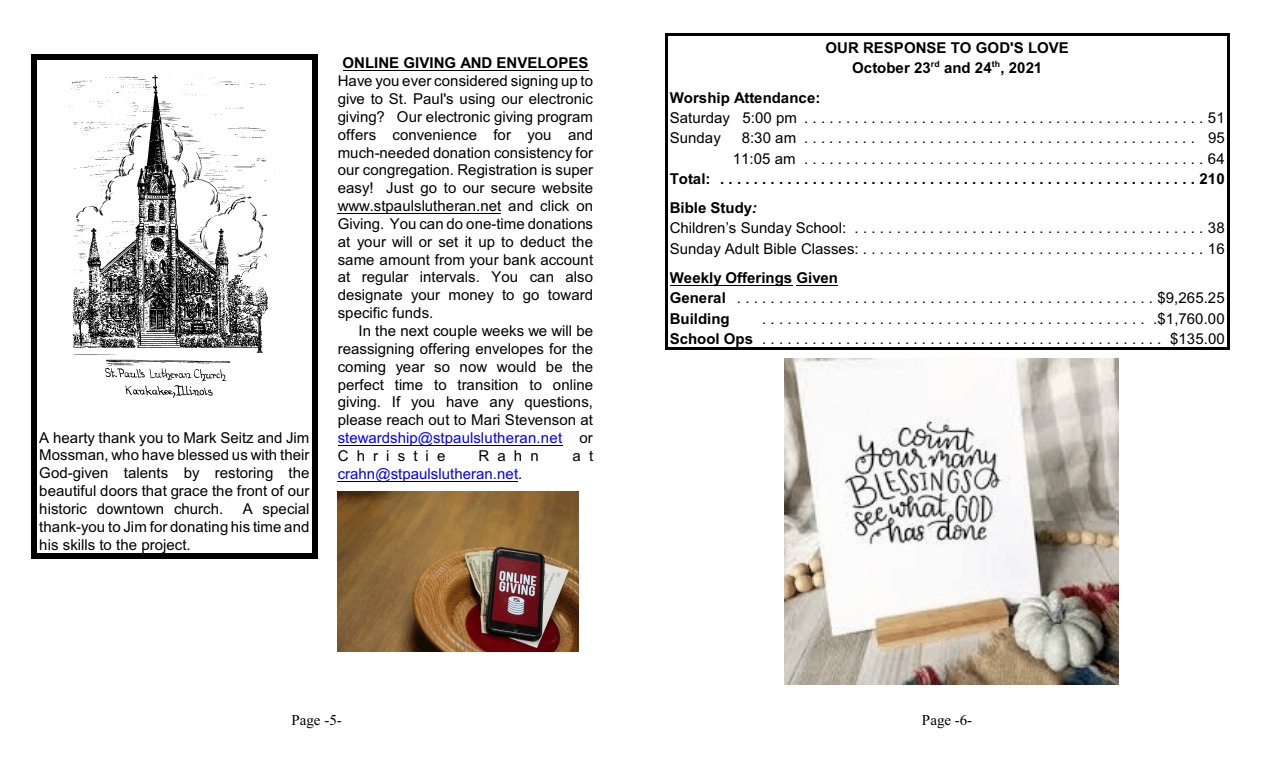
<style>
.page{position:relative;width:1262px;height:765px;background:#fff}
.page>*{position:absolute;margin:0;border:0;box-sizing:border-box;transform-origin:0 0}
.t1{font:15px/17.9px "Arial";letter-spacing:.005em;color:#000;text-align:justify}
.t2{font:700 15px/20.4px "Arial";letter-spacing:.005em;color:#000;text-align:center}
.t3{font:15px "Arial";letter-spacing:.005em;color:#00f}
.t4{font:15px "Times New Roman";color:#000}
.t5{font:700 8.75px "Arial";color:#000}
.s1{color:#00f}
.s2{color:#000}
.s3{font-style:italic}
.s4{font-weight:700}
</style>
<div class="page">
<div style="left:31px;top:54px;width:6px;height:35px;background:#000"></div>
<div style="left:312px;top:54px;width:6px;height:35px;background:#000"></div>
<div style="left:31px;top:54px;width:287px;height:6px;background:#000"></div>
<div style="left:31px;top:77px;width:6px;height:32px;background:#000"></div>
<div style="left:312px;top:77px;width:6px;height:32px;background:#000"></div>
<div style="left:31px;top:97px;width:6px;height:32px;background:#000"></div>
<div style="left:312px;top:97px;width:6px;height:32px;background:#000"></div>
<div style="left:31px;top:117px;width:6px;height:32px;background:#000"></div>
<div style="left:312px;top:117px;width:6px;height:32px;background:#000"></div>
<div style="left:31px;top:138px;width:6px;height:32px;background:#000"></div>
<div style="left:312px;top:138px;width:6px;height:32px;background:#000"></div>
<div style="left:31px;top:158px;width:6px;height:32px;background:#000"></div>
<div style="left:312px;top:158px;width:6px;height:32px;background:#000"></div>
<div style="left:31px;top:178px;width:6px;height:32px;background:#000"></div>
<div style="left:312px;top:178px;width:6px;height:32px;background:#000"></div>
<div style="left:31px;top:199px;width:6px;height:32px;background:#000"></div>
<div style="left:312px;top:199px;width:6px;height:32px;background:#000"></div>
<div style="left:31px;top:219px;width:6px;height:32px;background:#000"></div>
<div style="left:312px;top:219px;width:6px;height:32px;background:#000"></div>
<div style="left:31px;top:239px;width:6px;height:32px;background:#000"></div>
<div style="left:312px;top:239px;width:6px;height:32px;background:#000"></div>
<div style="left:31px;top:259px;width:6px;height:33px;background:#000"></div>
<div style="left:312px;top:259px;width:6px;height:33px;background:#000"></div>
<div style="left:31px;top:280px;width:6px;height:32px;background:#000"></div>
<div style="left:312px;top:280px;width:6px;height:32px;background:#000"></div>
<div style="left:31px;top:300px;width:6px;height:32px;background:#000"></div>
<div style="left:312px;top:300px;width:6px;height:32px;background:#000"></div>
<div style="left:31px;top:321px;width:6px;height:32px;background:#000"></div>
<div style="left:312px;top:321px;width:6px;height:32px;background:#000"></div>
<div style="left:31px;top:341px;width:6px;height:32px;background:#000"></div>
<div style="left:312px;top:341px;width:6px;height:32px;background:#000"></div>
<div style="left:31px;top:361px;width:6px;height:32px;background:#000"></div>
<div style="left:312px;top:361px;width:6px;height:32px;background:#000"></div>
<div style="left:31px;top:381px;width:6px;height:33px;background:#000"></div>
<div style="left:312px;top:381px;width:6px;height:33px;background:#000"></div>
<div style="left:31px;top:402px;width:6px;height:32px;background:#000"></div>
<div style="left:312px;top:402px;width:6px;height:32px;background:#000"></div>
<div style="left:31px;top:422px;width:6px;height:137px;background:#000"></div>
<div style="left:312px;top:422px;width:6px;height:137px;background:#000"></div>
<div style="left:31px;top:553px;width:287px;height:6px;background:#000"></div>
<hr style="left:342px;top:70px;width:246px;height:1px;background:#000">
<hr style="left:338px;top:213px;width:163px;height:1px;background:#000">
<hr style="left:338px;top:445px;width:224px;height:1px;background:#000">
<hr style="left:338px;top:481px;width:180px;height:1px;background:#000">
<img style="left:69px;top:74px;width:206px;height:324px">
<img style="left:337px;top:492px;width:241px;height:160px">
<hr style="left:664px;top:34px;width:3px;height:27px;background:#000">
<hr style="left:1227px;top:34px;width:2px;height:27px;background:#000">
<hr style="left:664px;top:34px;width:565px;height:2px;background:#000">
<hr style="left:664px;top:57px;width:3px;height:33px;background:#000">
<hr style="left:1227px;top:57px;width:2px;height:33px;background:#000">
<hr style="left:664px;top:86px;width:3px;height:25px;background:#000">
<hr style="left:1227px;top:86px;width:2px;height:25px;background:#000">
<hr style="left:664px;top:106px;width:3px;height:25px;background:#000">
<hr style="left:1227px;top:106px;width:2px;height:25px;background:#000">
<hr style="left:664px;top:126px;width:3px;height:25px;background:#000">
<hr style="left:1227px;top:126px;width:2px;height:25px;background:#000">
<hr style="left:664px;top:147px;width:3px;height:25px;background:#000">
<hr style="left:1227px;top:147px;width:2px;height:25px;background:#000">
<hr style="left:664px;top:167px;width:3px;height:34px;background:#000">
<hr style="left:1227px;top:167px;width:2px;height:34px;background:#000">
<hr style="left:664px;top:196px;width:3px;height:25px;background:#000">
<hr style="left:1227px;top:196px;width:2px;height:25px;background:#000">
<hr style="left:664px;top:217px;width:3px;height:25px;background:#000">
<hr style="left:1227px;top:217px;width:2px;height:25px;background:#000">
<hr style="left:664px;top:237px;width:3px;height:34px;background:#000">
<hr style="left:1227px;top:237px;width:2px;height:34px;background:#000">
<hr style="left:664px;top:266px;width:3px;height:25px;background:#000">
<hr style="left:1227px;top:266px;width:2px;height:25px;background:#000">
<hr style="left:664px;top:286px;width:3px;height:25px;background:#000">
<hr style="left:1227px;top:286px;width:2px;height:25px;background:#000">
<hr style="left:664px;top:307px;width:3px;height:25px;background:#000">
<hr style="left:1227px;top:307px;width:2px;height:25px;background:#000">
<hr style="left:664px;top:327px;width:3px;height:23px;background:#000">
<hr style="left:1227px;top:327px;width:2px;height:23px;background:#000">
<hr style="left:664px;top:347px;width:565px;height:3px;background:#000">
<hr style="left:669px;top:285px;width:123px;height:1px;background:#000">
<hr style="left:796px;top:285px;width:42px;height:1px;background:#000">
<img style="left:784px;top:358px;width:333px;height:327px">
<p class="t1" style="left:39px;top:430px;width:272px">A hearty thank you to Mark Seitz and Jim Mossman, who have blessed us with their God-given talents by restoring the beautiful doors that grace the front of our historic downtown church.</p>
<p class="t1" style="left:39px;top:501px;width:272px;text-indent:203px">A special thank-you to Jim for donating his time and his skills to the project.</p>
<p class="t2" style="left:342px;top:54px;width:247px">ONLINE GIVING AND ENVELOPES</p>
<p class="t1" style="left:338px;top:73px;width:257px">Have you ever considered signing up to give to St. Paul's using our electronic giving? Our electronic giving program offers convenience for you and much-needed donation consistency for our congregation. Registration is super easy! Just go to our secure website www.stpaulslutheran.net and click on Giving. You can do one-time donations at your will or set it up to deduct the same amount from your bank account at regular intervals. You can also designate your money to go toward specific funds.</p>
<p class="t1" style="left:338px;top:323px;width:257px;text-indent:21px">In the next couple weeks we will be reassigning offering envelopes for the coming year so now would be the perfect time to transition to online giving. If you have any questions, please reach out to Mari Stevenson at <span class="s1">stewardship@stpaulslutheran.net</span> or Christie</p>
<p class="t1" style="left:478px;top:448px;width:62px">Rahn</p>
<p class="t1" style="left:572px;top:448px;width:22px">a t</p>
<p class="t3" style="left:338px;top:468px;width:186px">crahn@stpaulslutheran.net<span class="s2">.</span></p>
<p class="t4" style="left:291px;top:715px;width:52px">Page -5-</p>
<p class="t2" style="left:825px;top:39px;width:245px">OUR RESPONSE TO GOD'S LOVE<br>October 23 and 24 , 2021</p>
<p class="t5" style="left:930px;top:61px;width:10px">rd</p>
<p class="t5" style="left:991px;top:61px;width:10px">th</p>
<p class="t2" style="left:669px;top:89px;width:152px">Worship Attendance:</p>
<p class="t1" style="left:669px;top:109px;width:556px;line-height:20.4px">Saturday 5:00 pm ................................................51<br>Sunday</p>
<p class="t1" style="left:732px;top:129px;width:493px;line-height:20.2px;text-align:right">8:30 am ............................................... 95<br>11:05 am ................................................64</p>
<p class="t2" style="left:669px;top:165px;width:556px;line-height:29.2px;text-align:left">Total: .........................................................210<br>Bible Study<span class="s3">:</span></p>
<p class="t1" style="left:669px;top:219px;width:556px;line-height:20.4px">Children’s Sunday School: ..........................................38<br>Sunday Adult Bible Classes:.........................................16</p>
<p class="t1" style="left:669px;top:269px;width:556px;line-height:20.4px;text-align:left"><span class="s4">Weekly Offerings Given<br>General</span> ..................................................$9,265.25<br><span class="s4">Building</span></p>
<p class="t1" style="left:669px;top:310px;width:556px;line-height:20.2px;text-align:right">.............................................. .$1,760.00<br><span class="s4">School Ops</span> ................................................ $135.00</p>
<p class="t4" style="left:921px;top:715px;width:52px">Page -6-</p>
</div>
